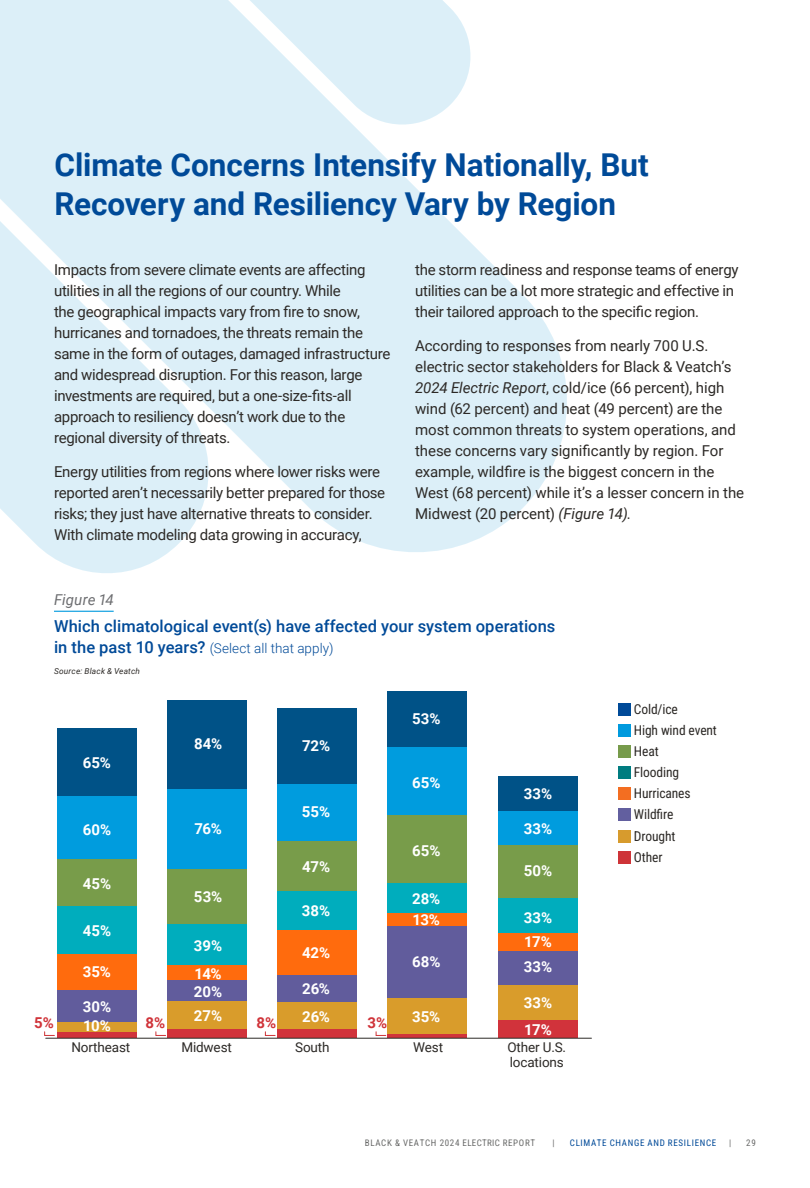
<style>
.page{position:relative;width:810px;height:1188px;background:#fff}
.page>*{position:absolute;margin:0;border:0;box-sizing:border-box;transform-origin:0 0}
.t1{font:700 31.5px/39px "Roboto";letter-spacing:-.005em;color:#004a98}
.t2{font:500 16.5px "Roboto";letter-spacing:.005em;color:#004a98}
.t3{font:15px/21px "Roboto";letter-spacing:-.015em;color:#2c2926}
.t4{font:700 15px/17.2px "Roboto";letter-spacing:.005em;color:#fff}
.t5{font:italic 15px "Roboto";letter-spacing:.005em;color:#6d6e71}
.t6{font:700 15px "Roboto";color:#d0343a}
.t7{font:13.5px/21px "Roboto Condensed";letter-spacing:-.01em;color:#2c2926}
.t8{font:13.5px/15px "Roboto";letter-spacing:-.01em;color:#2c2926}
.t9{font:300 13.5px "Roboto";letter-spacing:.005em;color:#004a98}
.t10{font:9px "Roboto Condensed";letter-spacing:.075em;color:#696a69}
.t11{font:9px "Roboto Condensed";letter-spacing:.075em;color:#004a98}
.t12{font:italic 8.25px "Roboto";letter-spacing:.025em;color:#2c2926}
.s1{font-style:italic}
.s2{font-weight:500;font-size:16.5px}
</style>
<div class="page">
<svg style="left:219px;top:131px;width:348px;height:421px;fill:#dceff8"></svg>
<svg style="left:0;top:0;width:219px;height:573px;background:#dff0f8"></svg>
<svg style="left:61px;top:0;width:410px;height:131px;background:#dff0f8"></svg>
<hr style="left:54px;top:611px;width:60px;height:1px;background:#009ade">
<div style="left:618px;top:703px;width:13px;height:13px;background:#004a98"></div>
<div style="left:618px;top:724px;width:13px;height:13px;background:#009ade"></div>
<div style="left:618px;top:745px;width:13px;height:13px;background:#779b4b"></div>
<div style="left:618px;top:766px;width:13px;height:13px;background:#007c80"></div>
<div style="left:618px;top:787px;width:13px;height:13px;background:#f36e21"></div>
<div style="left:618px;top:808px;width:13px;height:13px;background:#625f9f"></div>
<div style="left:618px;top:830px;width:13px;height:12px;background:#d79b2d"></div>
<div style="left:618px;top:851px;width:13px;height:13px;background:#ce3438"></div>
<div style="left:57px;top:728px;width:80px;height:68px;background:#005287"></div>
<div style="left:167px;top:701px;width:80px;height:88px;background:#005287"></div>
<div style="left:278px;top:708px;width:79px;height:76px;background:#005287"></div>
<div style="left:388px;top:691px;width:79px;height:56px;background:#005287"></div>
<div style="left:498px;top:776px;width:79px;height:35px;background:#005287"></div>
<div style="left:57px;top:796px;width:80px;height:63px;background:#009cde"></div>
<div style="left:167px;top:789px;width:80px;height:80px;background:#009cde"></div>
<div style="left:278px;top:784px;width:79px;height:57px;background:#009cde"></div>
<div style="left:388px;top:747px;width:79px;height:68px;background:#009cde"></div>
<div style="left:498px;top:811px;width:79px;height:35px;background:#009cde"></div>
<div style="left:57px;top:859px;width:80px;height:48px;background:#789c4a"></div>
<div style="left:167px;top:869px;width:80px;height:55px;background:#789c4a"></div>
<div style="left:278px;top:841px;width:79px;height:50px;background:#789c4a"></div>
<div style="left:388px;top:815px;width:79px;height:69px;background:#789c4a"></div>
<div style="left:498px;top:846px;width:79px;height:52px;background:#789c4a"></div>
<div style="left:57px;top:907px;width:80px;height:47px;background:#00adbd"></div>
<div style="left:167px;top:924px;width:80px;height:41px;background:#00adbd"></div>
<div style="left:278px;top:891px;width:79px;height:40px;background:#00adbd"></div>
<div style="left:388px;top:884px;width:79px;height:29px;background:#00adbd"></div>
<div style="left:498px;top:898px;width:79px;height:35px;background:#00adbd"></div>
<div style="left:57px;top:954px;width:80px;height:37px;background:#ff6b0d"></div>
<div style="left:167px;top:965px;width:80px;height:15px;background:#ff6b0d"></div>
<div style="left:278px;top:931px;width:79px;height:44px;background:#ff6b0d"></div>
<div style="left:388px;top:913px;width:79px;height:14px;background:#ff6b0d"></div>
<div style="left:498px;top:933px;width:79px;height:18px;background:#ff6b0d"></div>
<div style="left:57px;top:991px;width:80px;height:31px;background:#615c9c"></div>
<div style="left:167px;top:980px;width:80px;height:21px;background:#615c9c"></div>
<div style="left:278px;top:975px;width:79px;height:27px;background:#615c9c"></div>
<div style="left:388px;top:927px;width:79px;height:71px;background:#615c9c"></div>
<div style="left:498px;top:951px;width:79px;height:34px;background:#615c9c"></div>
<div style="left:57px;top:1022px;width:80px;height:11px;background:#d99c2b"></div>
<div style="left:167px;top:1001px;width:80px;height:29px;background:#d99c2b"></div>
<div style="left:278px;top:1002px;width:79px;height:28px;background:#d99c2b"></div>
<div style="left:388px;top:998px;width:79px;height:37px;background:#d99c2b"></div>
<div style="left:498px;top:985px;width:79px;height:35px;background:#d99c2b"></div>
<div style="left:57px;top:1033px;width:80px;height:5px;background:#d1333b"></div>
<div style="left:167px;top:1030px;width:80px;height:8px;background:#d1333b"></div>
<div style="left:278px;top:1030px;width:79px;height:8px;background:#d1333b"></div>
<hr style="left:388px;top:1035px;width:79px;height:3px;background:#d1333b">
<div style="left:498px;top:1020px;width:79px;height:18px;background:#d1333b"></div>
<hr style="left:46px;top:1038px;width:545px;height:1px;background:#2c2926">
<svg style="left:44px;top:1031px;width:11px;height:5px"></svg>
<svg style="left:155px;top:1031px;width:11px;height:5px"></svg>
<svg style="left:265px;top:1031px;width:11px;height:5px"></svg>
<svg style="left:375px;top:1031px;width:12px;height:5px"></svg>
<h1 class="t1" style="left:54px;top:144px;width:596px">Climate Concerns Intensify Nationally, But<br>Recovery and Resiliency Vary by Region</h1>
<p class="t3" style="left:54px;top:258px;width:338px">Impacts from severe climate events are affecting utilities in all the regions of our country. While<br>the geographical impacts vary from fire to snow, hurricanes and tornadoes, the threats remain the same in the form of outages, damaged infrastructure and widespread disruption. For this reason, large investments are required, but a one-size-fits-all approach to resiliency doesn’t work due to the regional diversity of threats.</p>
<p class="t3" style="left:54px;top:461px;width:333px">Energy utilities from regions where lower risks were reported aren’t necessarily better prepared for those risks; they just have alternative threats to consider.<br>With climate modeling data growing in accuracy,</p>
<p class="t3" style="left:415px;top:258px;width:325px">the storm readiness and response teams of energy utilities can be a lot more strategic and effective in their tailored approach to the specific region.</p>
<p class="t3" style="left:415px;top:335px;width:331px">According to responses from nearly 700 U.S. electric sector stakeholders for Black &amp; Veatch’s <span class="s1">2024 Electric Report</span>, cold/ice (66 percent), high wind (62 percent) and heat (49 percent) are the most common threats to system operations, and these concerns vary significantly by region. For example, wildfire is the biggest concern in the West (68 percent) while it’s a lesser concern in the Midwest (20 percent) <span class="s1">(Figure 14).</span></p>
<p class="t5" style="left:54px;top:589px;width:61px">Figure 14</p>
<p class="t2" style="left:54px;top:614px;width:503px">Which climatological event(s) have affected your system operations</p>
<p class="t9" style="left:54px;top:638px;width:281px"><span class="s2">in the past 10 years?</span> (Select all that apply)</p>
<p class="t12" style="left:54px;top:665px;width:88px">Source: Black &amp; Veatch</p>
<p class="t4" style="left:83px;top:753px;width:30px">65%</p>
<p class="t4" style="left:83px;top:820px;width:30px">60%</p>
<p class="t4" style="left:83px;top:874px;width:30px">45%</p>
<p class="t4" style="left:83px;top:922px;width:30px">45%</p>
<p class="t4" style="left:83px;top:963px;width:30px">35%</p>
<p class="t4" style="left:83px;top:997px;width:30px">30%</p>
<p class="t6" style="left:34px;top:1012px;width:21px">5%</p>
<p class="t4" style="left:83px;top:1017px;width:29px">10%</p>
<p class="t4" style="left:194px;top:734px;width:30px">84%</p>
<p class="t4" style="left:194px;top:819px;width:29px">76%</p>
<p class="t4" style="left:194px;top:888px;width:30px">53%</p>
<p class="t4" style="left:302px;top:736px;width:30px">72%</p>
<p class="t4" style="left:302px;top:802px;width:30px">55%</p>
<p class="t4" style="left:302px;top:857px;width:30px">47%</p>
<p class="t4" style="left:302px;top:902px;width:30px">38%</p>
<p class="t4" style="left:194px;top:937px;width:30px">39%</p>
<p class="t4" style="left:302px;top:944px;width:30px">42%</p>
<p class="t4" style="left:302px;top:975px;width:29px;line-height:27.6px">26%<br>26%</p>
<p class="t4" style="left:194px;top:965px;width:30px">14%<br>20%</p>
<p class="t4" style="left:194px;top:1007px;width:30px">27%</p>
<p class="t6" style="left:146px;top:1012px;width:21px">8%</p>
<p class="t6" style="left:257px;top:1012px;width:21px">8%</p>
<p class="t6" style="left:368px;top:1012px;width:21px">3%</p>
<p class="t4" style="left:412px;top:710px;width:30px">53%</p>
<p class="t4" style="left:412px;top:773px;width:30px">65%</p>
<p class="t4" style="left:412px;top:842px;width:30px">65%</p>
<p class="t4" style="left:412px;top:889px;width:30px">28%</p>
<p class="t4" style="left:412px;top:911px;width:29px">13%</p>
<p class="t4" style="left:412px;top:953px;width:30px">68%</p>
<p class="t4" style="left:412px;top:1007px;width:30px">35%</p>
<p class="t4" style="left:524px;top:785px;width:30px">33%</p>
<p class="t4" style="left:524px;top:819px;width:30px">33%</p>
<p class="t4" style="left:524px;top:862px;width:30px">50%</p>
<p class="t4" style="left:524px;top:908px;width:30px">33%</p>
<p class="t4" style="left:524px;top:958px;width:30px">33%</p>
<p class="t4" style="left:524px;top:989px;width:30px;line-height:26.4px">33%<br>17%</p>
<p class="t4" style="left:524px;top:932px;width:29px">17%</p>
<p class="t8" style="left:71px;top:1040px;width:60px">Northeast</p>
<p class="t8" style="left:181px;top:1040px;width:52px">Midwest</p>
<p class="t8" style="left:295px;top:1040px;width:36px">South</p>
<p class="t8" style="left:413px;top:1040px;width:31px">West</p>
<p class="t8" style="left:507px;top:1040px;width:60px">Other U.S. locations</p>
<p class="t7" style="left:634px;top:698px;width:84px">Cold/ice<br>High wind event<br>Heat<br>Flooding<br>Hurricanes<br>Wildfire<br>Drought<br>Other</p>
<p class="t10" style="left:365px;top:1137px;width:172px">BLACK &amp; VEATCH 2024 ELECTRIC REPORT</p>
<p class="t10" style="left:553px;top:1137px;width:4px">|</p>
<p class="t11" style="left:570px;top:1137px;width:148px">CLIMATE CHANGE AND RESILIENCE</p>
<p class="t10" style="left:729px;top:1137px;width:4px">|</p>
<p class="t10" style="left:746px;top:1137px;width:11px">29</p>
</div>
